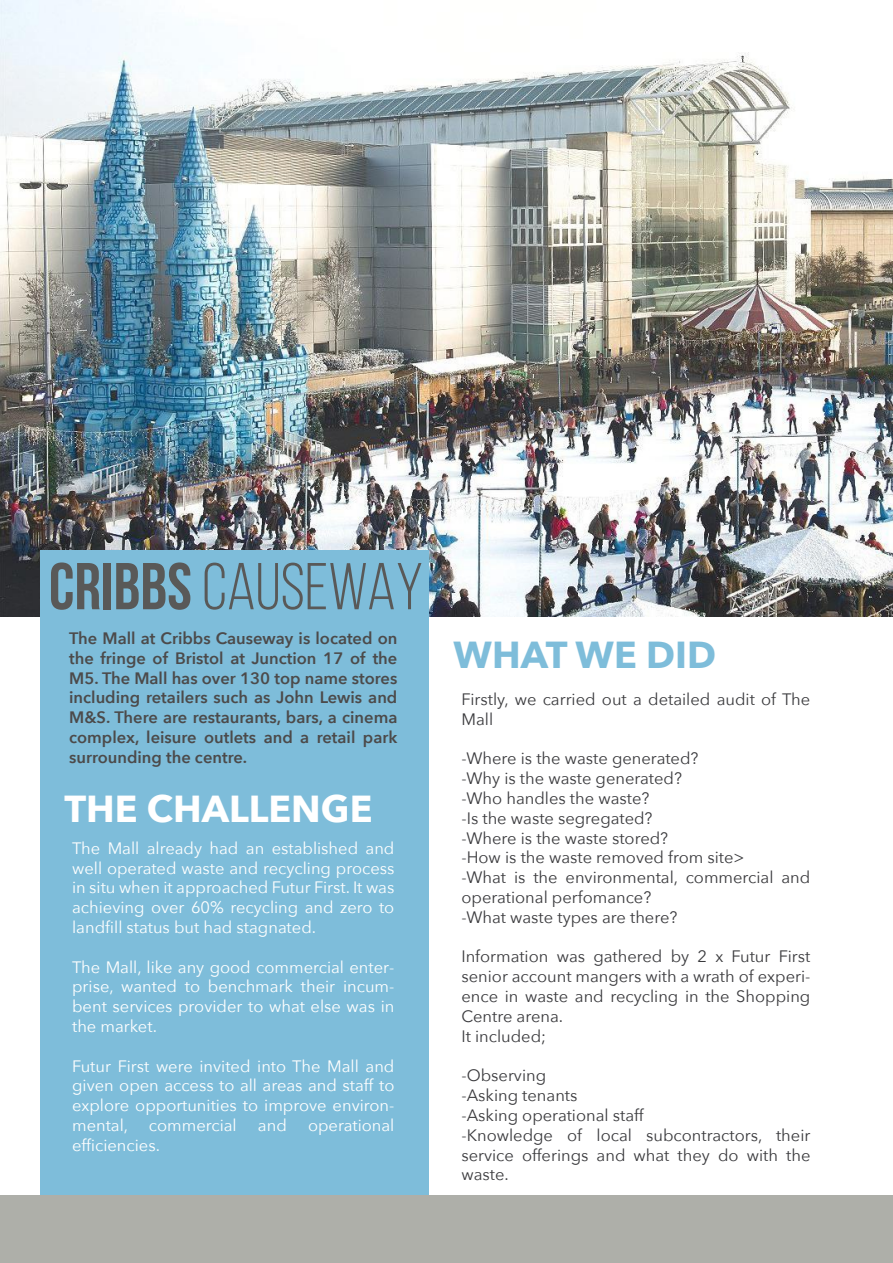
<style>
.page{position:relative;width:893px;height:1263px;background:#fff}
.page>*{position:absolute;margin:0;border:0;box-sizing:border-box;transform-origin:0 0}
.t1{font:66px "Bebas Neue";color:#595958}
.t2{font:700 37.5px "Avenir Next";color:#fff}
.t3{font:700 37.5px "Avenir Next";color:#7ebdda}
.t4{font:16.5px/19.8px "Avenir Next";color:#3a3a3d}
.t5{font:16.5px/19.8px "Avenir Next";color:#fff;text-align:justify}
.t6{font:600 16.5px/19.8px "Avenir Next";color:#4c4a4a;text-align:justify}
.s1{font-weight:700}
</style>
<div class="page">
<img style="left:0;top:0;width:893px;height:617px">
<div style="left:41px;top:550px;width:388px;height:713px;background:#7ebdda"></div>
<div style="left:0;top:1195px;width:893px;height:68px;background:#aeafa9"></div>
<h1 class="t1" style="left:49px;top:551px;width:376px"><span class="s1">CRIBBS</span> CAUSEWAY</h1>
<p class="t6" style="left:69px;top:628px;width:330px">The Mall at Cribbs Causeway is located on the fringe of Bristol at Junction 17 of the M5. The Mall has over 130 top name stores including retailers such as John Lewis and M&amp;S. There are restaurants, bars, a cinema complex, leisure outlets and a retail park surrounding the centre.</p>
<h2 class="t2" style="left:64px;top:777px;width:310px">THE CHALLENGE</h2>
<p class="t5" style="left:72px;top:837px;width:324px">The Mall already had an established and well operated waste and recycling process in situ when it approached Futur First. It was achieving over 60% recycling and zero to landfill status but had stagnated.</p>
<p class="t5" style="left:72px;top:956px;width:324px">The Mall, like any good commercial enter&shy;prise, wanted to benchmark their incum&shy;bent services provider to what else was in the market.</p>
<p class="t5" style="left:72px;top:1055px;width:324px">Futur First were invited into The Mall and given open access to all areas and staff to explore opportunities to improve environ&shy;mental,</p>
<p class="t5" style="left:149px;top:1115px;width:89px">commercial</p>
<p class="t5" style="left:258px;top:1115px;width:30px">and</p>
<p class="t5" style="left:308px;top:1115px;width:88px">operational</p>
<p class="t5" style="left:72px;top:1134px;width:89px">efficiencies.</p>
<h2 class="t3" style="left:454px;top:623px;width:264px">WHAT WE DID</h2>
<p class="t4" style="left:461px;top:689px;width:350px">Firstly, we carried out a detailed audit of The<br>Mall</p>
<p class="t4" style="left:461px;top:748px;width:350px">-Where is the waste generated?<br>-Why is the waste generated?<br>-Who handles the waste?<br>-Is the waste segregated?<br>-Where is the waste stored?<br>-How is the waste removed from site&gt;<br>-What is the environmental, commercial and operational perfomance?<br>-What waste types are there?</p>
<p class="t4" style="left:461px;top:946px;width:350px">Information was gathered by 2 x Futur First senior account mangers with a wrath of experi&shy;ence in waste and recycling in the Shopping<br>Centre arena.<br>It included;</p>
<p class="t4" style="left:461px;top:1065px;width:350px">-Observing<br>-Asking tenants<br>-Asking operational staff<br>-Knowledge of local subcontractors, their service offerings and what they do with the waste.</p>
</div>
